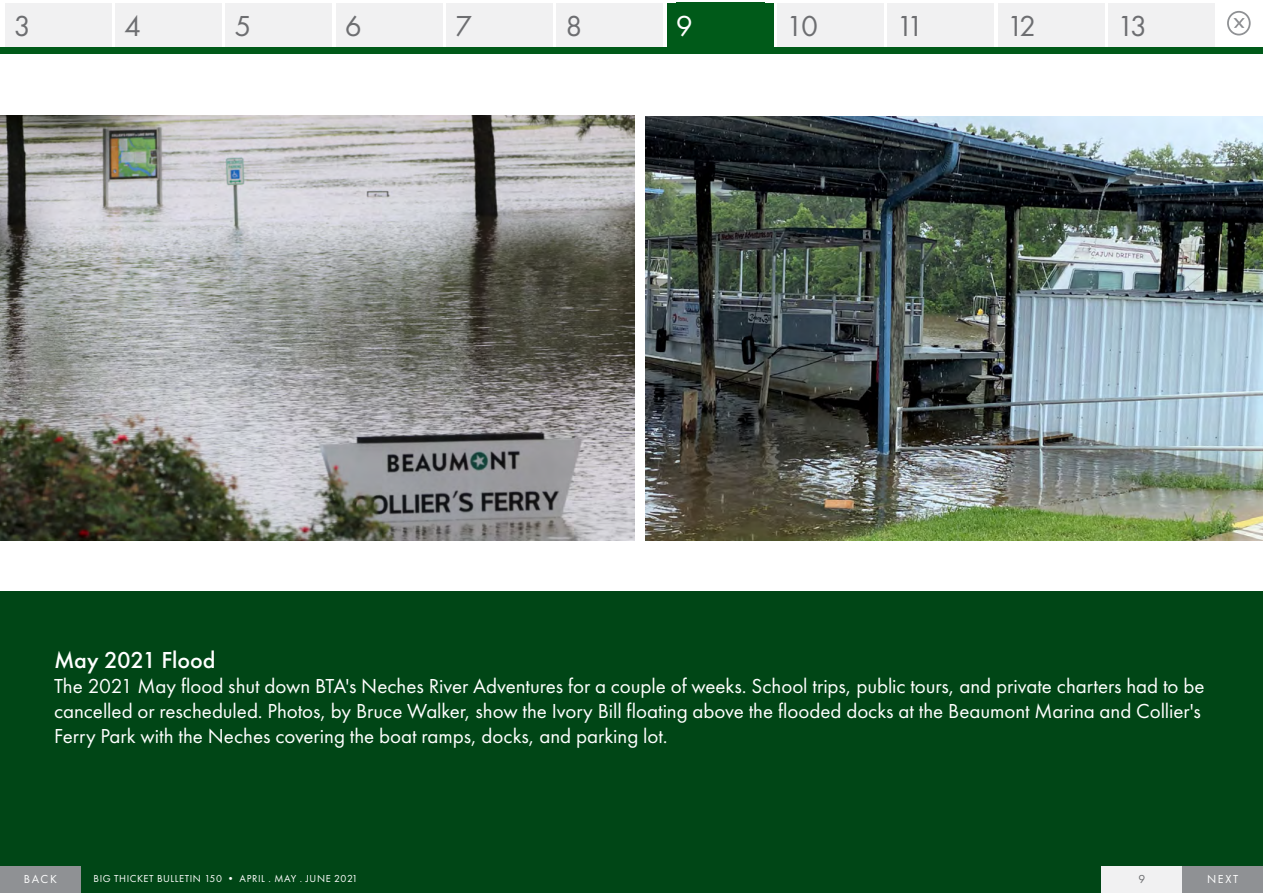
<style>
.page{position:relative;width:1263px;height:893px;background:#fff}
.page>*{position:absolute;margin:0;border:0;box-sizing:border-box;transform-origin:0 0}
.t1{font:30px "Futura PT";letter-spacing:-.145em;color:#6d6e71}
.t2{font:30px "Futura PT";color:#fff}
.t3{font:500 24px "Futura PT";letter-spacing:-.005em;color:#fff}
.t4{font:21px/25.2px "Futura PT";letter-spacing:-.005em;color:#fff}
.t5{font:12px "Futura PT";letter-spacing:.14em;color:#fff}
.t6{font:12px "Futura PT";color:#6d6e71}
.t7{font:10.5px "Futura PT";letter-spacing:.05em;color:#fff}
</style>
<div class="page">
<div style="left:1227px;top:11px;width:23px;height:24px;border:2px solid #8f9194;border-radius:50%"></div>
<svg style="left:1233px;top:18px;width:12px;height:10px"></svg>
<div style="left:5px;top:3px;width:106px;height:47px;background:#f1f1f2"></div>
<div style="left:115px;top:3px;width:107px;height:47px;background:#f1f1f2"></div>
<div style="left:226px;top:3px;width:106px;height:47px;background:#f1f1f2"></div>
<div style="left:336px;top:3px;width:106px;height:47px;background:#f1f1f2"></div>
<div style="left:446px;top:3px;width:107px;height:47px;background:#f1f1f2"></div>
<div style="left:557px;top:3px;width:106px;height:47px;background:#f1f1f2"></div>
<div style="left:777px;top:3px;width:107px;height:47px;background:#f1f1f2"></div>
<div style="left:888px;top:3px;width:106px;height:47px;background:#f1f1f2"></div>
<div style="left:998px;top:3px;width:106px;height:47px;background:#f1f1f2"></div>
<div style="left:1108px;top:3px;width:107px;height:47px;background:#f1f1f2"></div>
<div style="left:667px;top:3px;width:106px;height:47px;background:#005a19"></div>
<div style="left:0;top:591px;width:1263px;height:302px;background:#004616"></div>
<div style="left:1102px;top:866px;width:161px;height:27px;background:#f1f1f2"></div>
<div style="left:0;top:866px;width:81px;height:27px;background:#8f9194"></div>
<div style="left:1182px;top:866px;width:81px;height:27px;background:#8f9194"></div>
<img style="left:0;top:116px;width:634px;height:424px">
<img style="left:646px;top:116px;width:617px;height:424px">
<div style="left:0;top:48px;width:1263px;height:6px;background:#005a19"></div>
<h1 class="t1" style="left:14px;top:8px;width:19px">3</h1>
<h1 class="t1" style="left:124px;top:8px;width:19px">4</h1>
<h1 class="t1" style="left:234px;top:8px;width:19px">5</h1>
<h1 class="t1" style="left:345px;top:8px;width:19px">6</h1>
<h1 class="t1" style="left:455px;top:8px;width:19px">7</h1>
<h1 class="t1" style="left:565px;top:8px;width:19px">8</h1>
<h1 class="t2" style="left:676px;top:8px;width:19px">9</h1>
<h1 class="t1" style="left:786px;top:8px;width:34px">10</h1>
<h1 class="t1" style="left:896px;top:8px;width:29px">11</h1>
<h1 class="t1" style="left:1007px;top:8px;width:31px">12</h1>
<h1 class="t1" style="left:1117px;top:8px;width:31px">13</h1>
<p class="t3" style="left:54px;top:645px;width:163px">May 2021 Flood</p>
<p class="t4" style="left:54px;top:673px;width:1152px">The 2021 May flood shut down BTA's Neches River Adventures for a couple of weeks. School trips, public tours, and private charters had to be cancelled or rescheduled. Photos, by Bruce Walker, show the Ivory Bill floating above the flooded docks at the Beaumont Marina and Collier's<br>Ferry Park with the Neches covering the boat ramps, docks, and parking lot.</p>
<p class="t7" style="left:94px;top:872px;width:266px">BIG THICKET BULLETIN 150 • APRIL . MAY . JUNE 2021</p>
<p class="t5" style="left:24px;top:872px;width:35px">BACK</p>
<p class="t6" style="left:1138px;top:872px;width:8px">9</p>
<p class="t5" style="left:1207px;top:872px;width:33px">NEXT</p>
</div>
